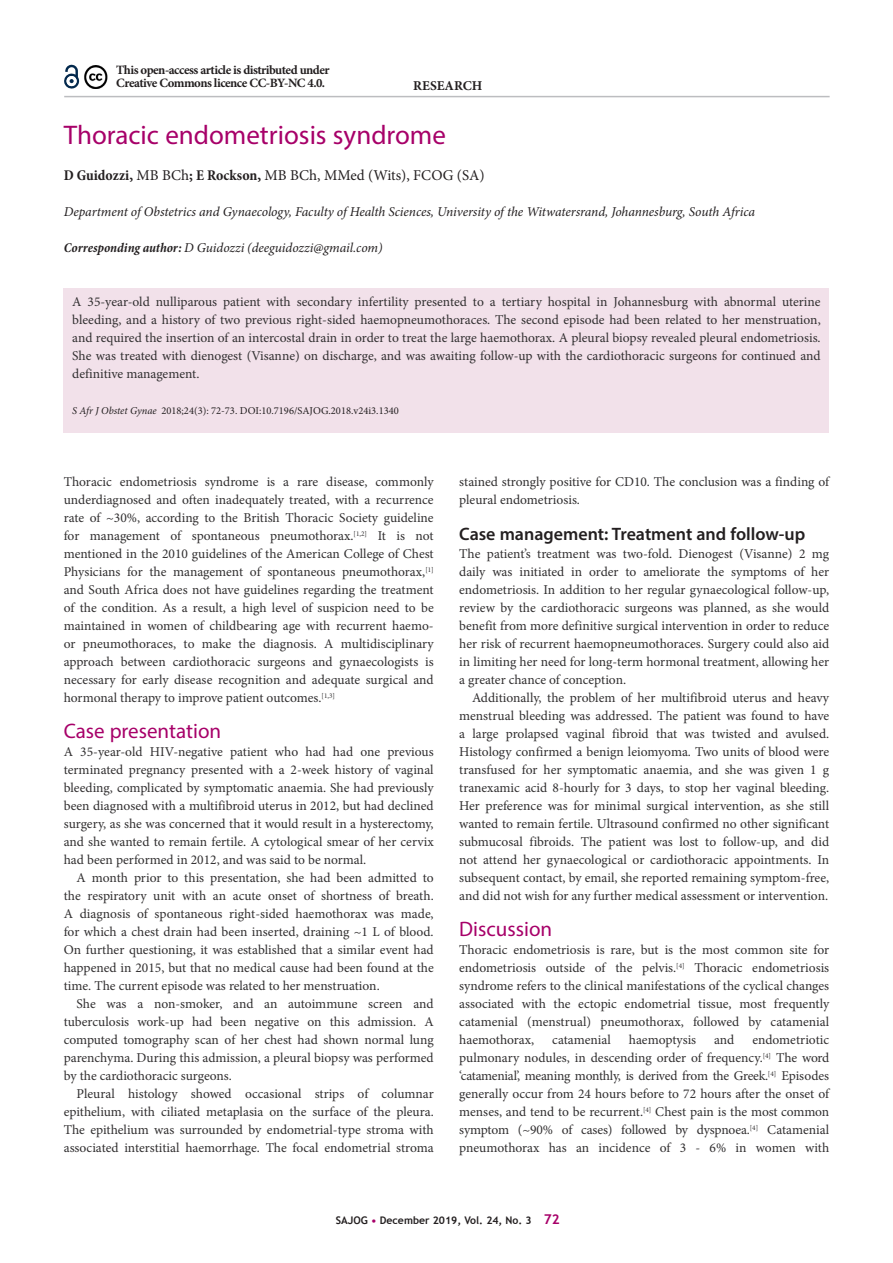
<style>
.page{position:relative;width:893px;height:1263px;background:#fff}
.page>*{position:absolute;margin:0;border:0;box-sizing:border-box;transform-origin:0 0}
.A_HEAD{font:27px "Myriad Pro";color:#a70169}
.B_HEAD{font:21px "Myriad Pro";color:#a70169}
.C_HEAD{font:600 18px "Myriad Pro";color:#231f20}
.AUTHORS_NAME{font:15px "Minion Pro";color:#231f20}
.BODY_TEXT{font:13.5px/18px "Minion Pro";color:#312f30;text-align:justify}
.BODY_TEXT_INDENT{font:13.5px/18px "Minion Pro";color:#312f30;text-align:justify}
.AUTHOR_DETAILS{font:italic 13.5px "Minion Pro";letter-spacing:-.005em;color:#231f20}
.CORRESPONDING_AUTHOR{font:italic 13.5px "Minion Pro";letter-spacing:-.005em;color:#231f20}
.t1{font:700 13.5px "Minion Pro";color:#231f20}
.BODY_TEXT_1ST_PARAGR{font:700 12.75px/13.5px "Minion Pro";letter-spacing:-.04em;color:#231f20}
.CITELINE{font:10.5px "Minion Pro";color:#231f20}
.t2{font:700 10.5px "Trebuchet MS";color:#231f20}
.s1{font-weight:700;font-stretch:condensed}
.s2{font-weight:700}
.s3{font-style:italic}
.s4{color:#a70169}
.s5{font-size:13.5px;color:#a70169}
</style>
<div class="page">
<hr style="left:64px;top:96px;width:766px;height:1px;background:#bcbdc0">
<div style="left:64px;top:288px;width:765px;height:144px;background:#f2e1ea"></div>
<svg style="left:64px;top:64px;width:16px;height:25px"></svg>
<img style="left:84px;top:65px;width:24px;height:23px">
<p class="BODY_TEXT_1ST_PARAGR" style="left:116px;top:63px;width:215px">This open-access article is distributed under<br>Creative Commons licence CC-BY-NC 4.0.</p>
<p class="t1" style="left:413px;top:76px;width:71px">RESEARCH</p>
<h1 class="A_HEAD" style="left:64px;top:118px;width:384px">Thoracic endometriosis syndrome</h1>
<p class="AUTHORS_NAME" style="left:64px;top:165px;width:422px"><span class="s1">D Guidozzi</span><span class="s2">,</span> MB BCh<span class="s2">;</span> <span class="s1">E Rockson</span><span class="s2">,</span> MB BCh, MMed (Wits), FCOG (SA)</p>
<p class="AUTHOR_DETAILS" style="left:64px;top:202px;width:693px">Department of Obstetrics and Gynaecology, Faculty of Health Sciences, University of the Witwatersrand, Johannesburg, South Africa</p>
<p class="CORRESPONDING_AUTHOR" style="left:64px;top:238px;width:320px"><span class="s1">Corresponding author:</span> D Guidozzi (deeguidozzi@gmail.com)</p>
<p class="BODY_TEXT" style="left:72px;top:293px;width:750px">A 35-year-old nulliparous patient with secondary infertility presented to a tertiary hospital in Johannesburg with abnormal uterine bleeding, and a history of two previous right-sided haemopneumothoraces. The second episode had been related to her menstruation, and required the insertion of an intercostal drain in order to treat the large haemothorax. A pleural biopsy revealed pleural endometriosis.<br>She was treated with dienogest (Visanne) on discharge, and was awaiting follow-up with the cardiothoracic surgeons for continued and definitive management.</p>
<p class="CITELINE" style="left:72px;top:404px;width:328px"><span class="s3">S Afr J Obstet Gynae</span> 2018;24(3): 72-73. DOI:10.7196/SAJOG.2018.v24i3.1340</p>
<p class="BODY_TEXT" style="left:64px;top:473px;width:371px">Thoracic endometriosis syndrome is a rare disease, commonly underdiagnosed and often inadequately treated, with a recurrence rate of ~30%, according to the British Thoracic Society guideline for management of spontaneous pneumothorax.<sup>[1,2]</sup> It is not mentioned in the 2010 guidelines of the American College of Chest Physicians for the management of spontaneous pneumothorax,<sup>[1] </sup>and South Africa does not have guidelines regarding the treatment of the condition. As a result, a high level of suspicion need to be maintained in women of childbearing age with recurrent haemo&shy;or pneumothoraces, to make the diagnosis. A multidisciplinary approach between cardiothoracic surgeons and gynaecologists is necessary for early disease recognition and adequate surgical and hormonal therapy to improve patient outcomes.<sup>[1,3]</sup></p>
<h2 class="B_HEAD" style="left:64px;top:718px;width:159px">Case presentation</h2>
<p class="BODY_TEXT" style="left:64px;top:743px;width:371px">A 35-year-old HIV-negative patient who had had one previous terminated pregnancy presented with a 2-week history of vaginal bleeding, complicated by symptomatic anaemia. She had previously been diagnosed with a multifibroid uterus in 2012, but had declined surgery, as she was concerned that it would result in a hysterectomy, and she wanted to remain fertile. A cytological smear of her cervix had been performed in 2012, and was said to be normal.</p>
<p class="BODY_TEXT_INDENT" style="left:64px;top:869px;width:371px;text-indent:13px">A month prior to this presentation, she had been admitted to the respiratory unit with an acute onset of shortness of breath.<br>A diagnosis of spontaneous right-sided haemothorax was made, for which a chest drain had been inserted, draining ~1 L of blood.<br>On further questioning, it was established that a similar event had happened in 2015, but that no medical cause had been found at the time. The current episode was related to her menstruation.</p>
<p class="BODY_TEXT_INDENT" style="left:64px;top:995px;width:371px;text-indent:13px">She was a non-smoker, and an autoimmune screen and tuberculosis work-up had been negative on this admission. A computed tomography scan of her chest had shown normal lung parenchyma. During this admission, a pleural biopsy was performed by the cardiothoracic surgeons.</p>
<p class="BODY_TEXT_INDENT" style="left:64px;top:1085px;width:371px;text-indent:13px">Pleural histology showed occasional strips of columnar epithelium, with ciliated metaplasia on the surface of the pleura.<br>The epithelium was surrounded by endometrial-type stroma with associated interstitial haemorrhage. The focal endometrial stroma</p>
<p class="BODY_TEXT_INDENT" style="left:459px;top:473px;width:371px">stained strongly positive for CD10. The conclusion was a finding of pleural endometriosis.</p>
<h3 class="C_HEAD" style="left:459px;top:523px;width:348px">Case management: Treatment and follow-up</h3>
<p class="BODY_TEXT" style="left:459px;top:545px;width:371px">The patient’s treatment was two-fold. Dienogest (Visanne) 2 mg daily was initiated in order to ameliorate the symptoms of her endometriosis. In addition to her regular gynaecological follow-up, review by the cardiothoracic surgeons was planned, as she would benefit from more definitive surgical intervention in order to reduce her risk of recurrent haemopneumothoraces. Surgery could also aid in limiting her need for long-term hormonal treatment, allowing her a greater chance of conception.</p>
<p class="BODY_TEXT_INDENT" style="left:459px;top:689px;width:371px;text-indent:13px">Additionally, the problem of her multifibroid uterus and heavy menstrual bleeding was addressed. The patient was found to have a large prolapsed vaginal fibroid that was twisted and avulsed.<br>Histology confirmed a benign leiomyoma. Two units of blood were transfused for her symptomatic anaemia, and she was given 1 g tranexamic acid 8-hourly for 3 days, to stop her vaginal bleeding.<br>Her preference was for minimal surgical intervention, as she still wanted to remain fertile. Ultrasound confirmed no other significant submucosal fibroids. The patient was lost to follow-up, and did not attend her gynaecological or cardiothoracic appointments. In subsequent contact, by email, she reported remaining symptom-free, and did not wish for any further medical assessment or intervention.</p>
<h2 class="B_HEAD" style="left:459px;top:916px;width:94px">Discussion</h2>
<p class="BODY_TEXT" style="left:459px;top:941px;width:371px">Thoracic endometriosis is rare, but is the most common site for endometriosis outside of the pelvis.<sup>[4]</sup> Thoracic endometriosis syndrome refers to the clinical manifestations of the cyclical changes associated with the ectopic endometrial tissue, most frequently catamenial (menstrual) pneumothorax, followed by catamenial haemothorax,</p>
<p class="BODY_TEXT" style="left:459px;top:1031px;width:371px;text-indent:293px">endometriotic pulmonary nodules, in descending order of frequency.<sup>[4]</sup> The word ‘catamenial’, meaning monthly, is derived from the Greek.<sup>[4]</sup> Episodes generally occur from 24 hours before to 72 hours after the onset of menses, and tend to be recurrent.<sup>[4]</sup> Chest pain is the most common symptom (~90% of cases) followed by dyspnoea.<sup>[4]</sup> Catamenial pneumothorax has an incidence of 3 - 6% in women with</p>
<p class="BODY_TEXT" style="left:552px;top:1031px;width:60px">catamenial</p>
<p class="BODY_TEXT" style="left:629px;top:1031px;width:69px">haemoptysis</p>
<p class="BODY_TEXT" style="left:714px;top:1031px;width:22px">and</p>
<p class="t2" style="left:336px;top:1214px;width:225px">SAJOG <span class="s4">•</span> December 2019, Vol. 24, No. 3 <span class="s5">72</span></p>
</div>
